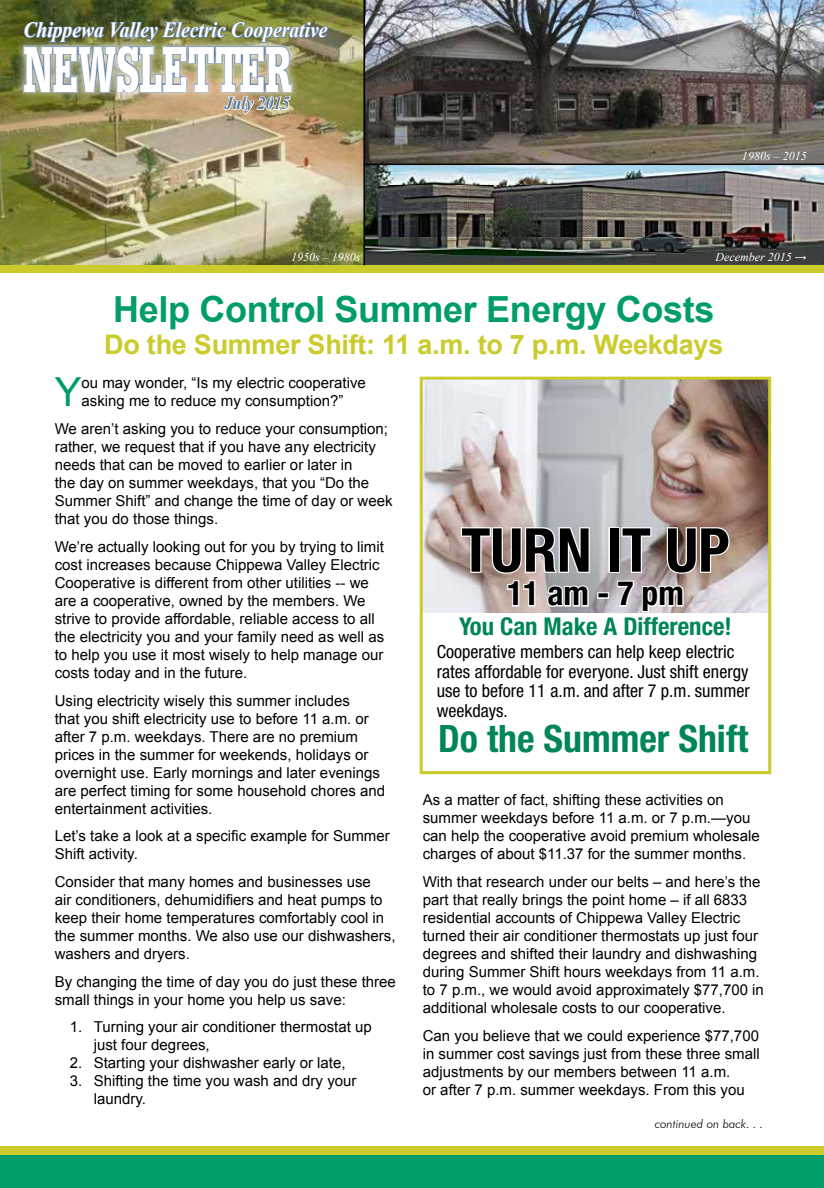
<style>
.page{position:relative;width:824px;height:1188px;background:#fff}
.page>*{position:absolute;margin:0;border:0;box-sizing:border-box;transform-origin:0 0}
.t1{font:67.5px "Square Serif Black DTC";color:#fff;scale:.6 1}
.t2{font:700 condensed 60.6px "Helvetica Neue LT Std";color:#000}
.t3{font:40.2px "Arial";color:#009c69}
.t4{font:700 condensed 37.8px "Helvetica Neue LT Std";color:#008559}
.t5{font:700 36px "Arial";letter-spacing:-.01em;color:#009c69}
.t6{font:700 condensed 33.6px "Helvetica Neue LT Std";color:#000}
.t7{font:700 27px "Arial";letter-spacing:-.01em;color:#cbcb2c}
.t8{font:700 condensed 24.45px "Helvetica Neue LT Std";color:#008559}
.t9{font:italic 700 21.75px "Times New Roman";color:#fff;scale:.9 1}
.t10{font:condensed 18px/19.4px "Helvetica Neue LT Std";color:#000}
.t11{font:italic 700 18px "Times New Roman";color:#5a799f;scale:.9 1}
.t12{font:15px/18px "Arial";color:#000}
.t13{font:italic 12px "Times New Roman";color:#fff}
.t14{font:italic 300 12px "Futura BT";color:#000}
</style>
<div class="page">
<img style="left:365px;top:0;width:459px;height:265px">
<img style="left:0;top:0;width:363px;height:266px">
<div style="left:0;top:266px;width:824px;height:7px;background:#cbcb2c"></div>
<div style="left:0;top:1146px;width:824px;height:42px;background:#cbcb2c"></div>
<div style="left:0;top:1156px;width:824px;height:32px;background:#009c69"></div>
<div style="left:11px;top:24px;width:334px;height:90px;background:#fff;opacity:.75"></div>
<img style="left:22px;top:0;width:307px;height:183px">
<hr style="left:363px;top:164px;width:461px;height:1px;background:#000">
<hr style="left:363px;top:0;width:2px;height:265px;background:#000">
<img style="left:423px;top:381px;width:344px;height:231px">
<div style="left:419px;top:377px;width:352px;height:397px;border:3px solid #cbcb2c"></div>
<div style="left:608px;top:527px;width:11px;height:46px;border:2px solid #fff"></div>
<svg style="left:459px;top:526px;width:132px;height:87px"></svg>
<div style="left:597px;top:592px;width:12px;height:7px;border:3px solid #fff"></div>
<svg style="left:615px;top:526px;width:115px;height:87px"></svg>
<h3 class="t9" style="left:23px;top:15px;width:339px">Chippewa Valley Electric Cooperative</h3>
<h1 class="t1" style="left:23px;top:29px;width:450px">NEWSLETTER</h1>
<p class="t11" style="left:224px;top:91px;width:74px">July 2015</p>
<p class="t13" style="left:742px;top:148px;width:66px">1980s – 2015</p>
<p class="t13" style="left:291px;top:249px;width:71px">1950s – 1980s</p>
<p class="t13" style="left:715px;top:249px;width:93px">December 2015 →</p>
<h3 class="t5" style="left:113px;top:285px;width:602px">Help Control Summer Energy Costs</h3>
<h3 class="t7" style="left:104px;top:327px;width:620px">Do the Summer Shift: 11 a.m. to 7 p.m. Weekdays</h3>
<h3 class="t3" style="left:55px;top:366px;width:28px">Y</h3>
<p class="t12" style="left:81px;top:374px;width:286px">ou may wonder, “Is my electric cooperative asking me to reduce my consumption?”</p>
<p class="t12" style="left:55px;top:420px;width:339px">We aren’t asking you to reduce your consumption; rather, we request that if you have any electricity needs that can be moved to earlier or later in<br>the day on summer weekdays, that you “Do the Summer Shift” and change the time of day or week that you do those things.</p>
<p class="t12" style="left:55px;top:538px;width:331px">We’re actually looking out for you by trying to limit cost increases because Chippewa Valley Electric Cooperative is different from other utilities -- we are a cooperative, owned by the members. We strive to provide affordable, reliable access to all the electricity you and your family need as well as to help you use it most wisely to help manage our costs today and in the future.</p>
<p class="t12" style="left:55px;top:691px;width:332px">Using electricity wisely this summer includes<br>that you shift electricity use to before 11 a.m. or after 7 p.m. weekdays. There are no premium prices in the summer for weekends, holidays or overnight use. Early mornings and later evenings are perfect timing for some household chores and entertainment activities.</p>
<p class="t12" style="left:55px;top:827px;width:336px">Let’s take a look at a specific example for Summer<br>Shift activity.</p>
<p class="t12" style="left:55px;top:873px;width:342px">Consider that many homes and businesses use<br>air conditioners, dehumidifiers and heat pumps to keep their home temperatures comfortably cool in the summer months. We also use our dishwashers, washers and dryers.</p>
<p class="t12" style="left:55px;top:973px;width:343px">By changing the time of day you do just these three small things in your home you help us save:</p>
<p class="t12" style="left:94px;top:1018px;width:279px;text-indent:-24px">1. Turning your air conditioner thermostat up just four degrees,</p>
<p class="t12" style="left:70px;top:1054px;width:277px">2. Starting your dishwasher early or late,</p>
<p class="t12" style="left:94px;top:1072px;width:264px;text-indent:-24px">3. Shifting the time you wash and dry your laundry.</p>
<h2 class="t2" style="left:461px;top:513px;width:270px">TURN IT UP</h2>
<h3 class="t6" style="left:507px;top:573px;width:178px">11 am - 7 pm</h3>
<h3 class="t8" style="left:459px;top:611px;width:274px">You Can Make A Difference!</h3>
<p class="t10" style="left:436px;top:642px;width:314px">Cooperative members can help keep electric rates affordable for everyone. Just shift energy use to before 11 a.m. and after 7 p.m. summer weekdays.</p>
<h3 class="t4" style="left:438px;top:716px;width:311px">Do the Summer Shift</h3>
<p class="t12" style="left:423px;top:791px;width:338px">As a matter of fact, shifting these activities on summer weekdays before 11 a.m. or 7 p.m.—you can help the cooperative avoid premium wholesale charges of about $11.37 for the summer months.</p>
<p class="t12" style="left:423px;top:873px;width:342px">With that research under our belts – and here’s the part that really brings the point home – if all 6833 residential accounts of Chippewa Valley Electric turned their air conditioner thermostats up just four degrees and shifted their laundry and dishwashing during Summer Shift hours weekdays from 11 a.m. to 7 p.m., we would avoid approximately $77,700 in additional wholesale costs to our cooperative.</p>
<p class="t12" style="left:423px;top:1027px;width:338px">Can you believe that we could experience $77,700 in summer cost savings just from these three small adjustments by our members between 11 a.m.<br>or after 7 p.m. summer weekdays. From this you</p>
<p class="t14" style="left:654px;top:1116px;width:110px">continued on back. . .</p>
</div>
